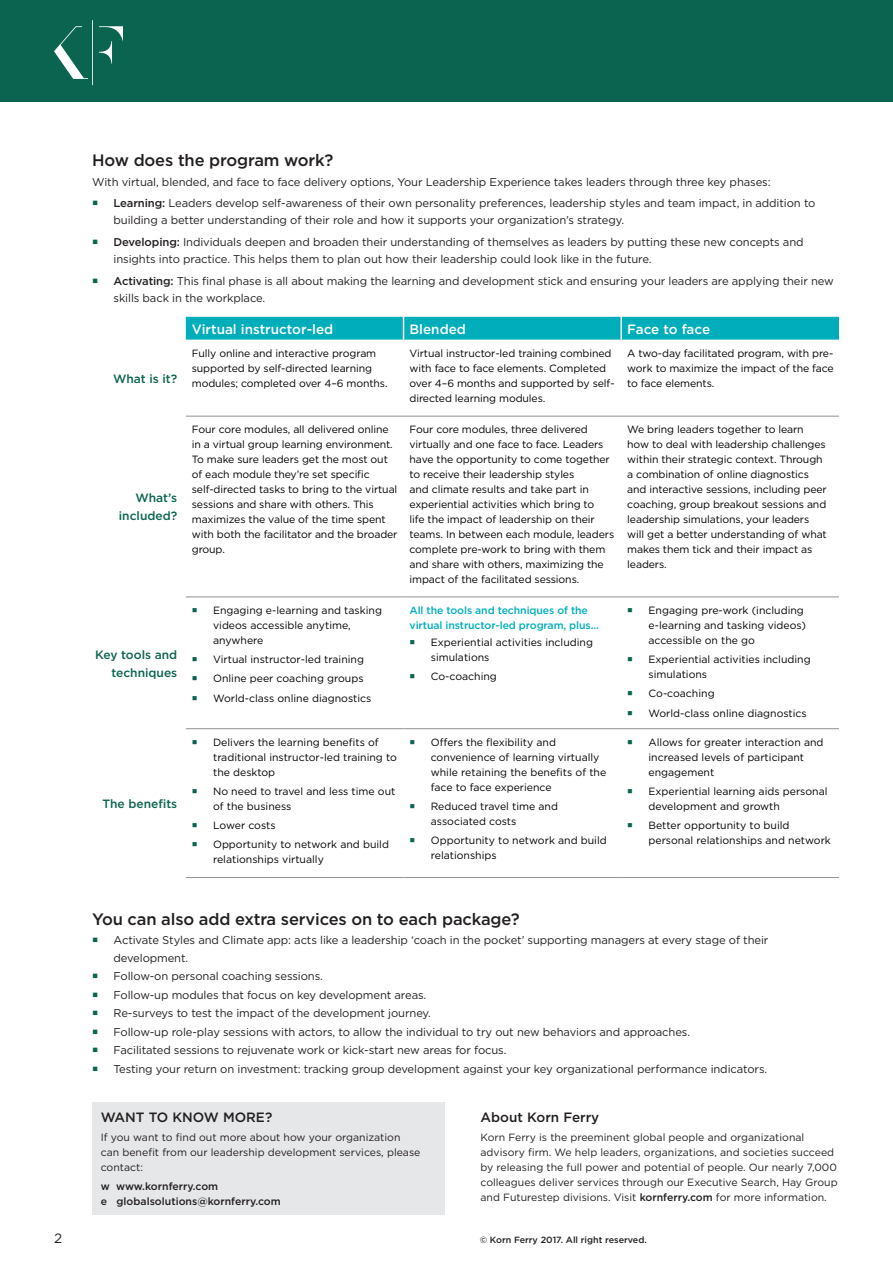
<style>
.page{position:relative;width:893px;height:1263px;background:#fff}
.page>*{position:absolute;margin:0;border:0;box-sizing:border-box;transform-origin:0 0}
.Heading_2_11pt{font:500 16.5px "Gotham";letter-spacing:-.01em;color:#231f20}
.Table_heading_9pt_wh{font:500 13.5px "Gotham";color:#fff}
.t1{font:500 13.5px "Gotham";color:#231f20}
.Page_number{font:13.5px "Gotham";color:#231f20}
.Table_title_column_8{font:500 12px/18px "Gotham";color:#0b6450;text-align:right}
.Body_1{font:11.25px/17.2px "Gotham";letter-spacing:-.01em;color:#231f20}
.Table_body_8pt{font:10.5px/15px "Gotham";letter-spacing:-.01em;color:#000}
.t2{font:10.5px/15px "Gotham";color:#231f20}
.Table_body_8pt-2{font:500 10.5px/15px "Gotham";letter-spacing:-.01em;color:#00adbb}
.t3{font:500 10.5px/15px "Gotham";color:#231f20}
.t4{font:500 9px "Gotham";color:#231f20}
.s1{font-weight:500}
</style>
<div class="page">
<div style="left:0;top:0;width:893px;height:102px;background:#0b6450"></div>
<svg style="left:54px;top:20px;width:68px;height:65px"></svg>
<div style="left:92px;top:1102px;width:353px;height:113px;background:#e6e7e9"></div>
<div style="left:186px;top:317px;width:653px;height:23px;background:#00adbb"></div>
<hr style="left:620px;top:317px;width:2px;height:23px;background:#fff">
<hr style="left:186px;top:416px;width:218px;height:1px;background:#919191">
<hr style="left:404px;top:416px;width:217px;height:1px;background:#919191">
<hr style="left:621px;top:416px;width:218px;height:1px;background:#919191">
<hr style="left:186px;top:728px;width:218px;height:1px;background:#919191">
<hr style="left:404px;top:728px;width:217px;height:1px;background:#919191">
<hr style="left:621px;top:728px;width:218px;height:1px;background:#919191">
<hr style="left:186px;top:596px;width:218px;height:1px;background:#919191">
<hr style="left:404px;top:596px;width:217px;height:1px;background:#919191">
<hr style="left:621px;top:596px;width:218px;height:1px;background:#919191">
<hr style="left:186px;top:877px;width:218px;height:1px;background:#919191">
<hr style="left:404px;top:877px;width:217px;height:1px;background:#919191">
<hr style="left:621px;top:877px;width:218px;height:1px;background:#919191">
<p class="Page_number" style="left:54px;top:1229px;width:10px">2</p>
<p class="Heading_2_11pt" style="left:92px;top:150px;width:243px">How does the program work?</p>
<p class="Body_1" style="left:92px;top:173px;width:680px">With virtual, blended, and face to face delivery options, Your Leadership Experience takes leaders through three key phases:</p>
<p class="Body_1" style="left:114px;top:194px;width:703px"><span class="s1">Learning:</span> Leaders develop self-awareness of their own personality preferences, leadership styles and team impact, in addition to building a better understanding of their role and how it supports your organization’s strategy.</p>
<p class="Body_1" style="left:114px;top:233px;width:692px"><span class="s1">Developing:</span> Individuals deepen and broaden their understanding of themselves as leaders by putting these new concepts and insights into practice. This helps them to plan out how their leadership could look like in the future.</p>
<p class="Body_1" style="left:114px;top:272px;width:722px"><span class="s1">Activating:</span> This final phase is all about making the learning and development stick and ensuring your leaders are applying their new skills back in the workplace.</p>
<p class="Table_title_column_8" style="left:113px;top:369px;width:66px">What is it?</p>
<p class="Table_title_column_8" style="left:119px;top:489px;width:60px">What’s included?</p>
<p class="Table_title_column_8" style="left:95px;top:645px;width:84px">Key tools and techniques</p>
<p class="Table_title_column_8" style="left:103px;top:794px;width:76px">The benefits</p>
<p class="Table_heading_9pt_wh" style="left:192px;top:320px;width:143px">Virtual instructor-led</p>
<p class="Table_heading_9pt_wh" style="left:410px;top:320px;width:58px">Blended</p>
<p class="Table_heading_9pt_wh" style="left:627px;top:320px;width:84px">Face to face</p>
<p class="Table_body_8pt" style="left:192px;top:345px;width:197px">Fully online and interactive program supported by self-directed learning modules; completed over 4–6 months.</p>
<p class="Table_body_8pt" style="left:410px;top:345px;width:207px">Virtual instructor-led training combined with face to face elements. Completed over 4–6 months and supported by self&shy;directed learning modules.</p>
<p class="Table_body_8pt" style="left:627px;top:345px;width:208px;text-align:justify">A two-day facilitated program, with pre&shy;work to maximize the impact of the face to face elements.</p>
<p class="Table_body_8pt" style="left:192px;top:422px;width:207px">Four core modules, all delivered online in a virtual group learning environment.<br>To make sure leaders get the most out of each module they’re set specific self-directed tasks to bring to the virtual sessions and share with others. This maximizes the value of the time spent with both the facilitator and the broader group.</p>
<p class="Table_body_8pt" style="left:410px;top:422px;width:206px">Four core modules, three delivered virtually and one face to face. Leaders have the opportunity to come together to receive their leadership styles<br>and climate results and take part in experiential activities which bring to<br>life the impact of leadership on their teams. In between each module, leaders complete pre-work to bring with them and share with others, maximizing the impact of the facilitated sessions.</p>
<p class="Table_body_8pt" style="left:627px;top:422px;width:201px">We bring leaders together to learn how to deal with leadership challenges within their strategic context. Through a combination of online diagnostics and interactive sessions, including peer coaching, group breakout sessions and leadership simulations, your leaders will get a better understanding of what makes them tick and their impact as leaders.</p>
<p class="Table_body_8pt" style="left:213px;top:602px;width:170px">Engaging e-learning and tasking videos accessible anytime, anywhere</p>
<p class="Table_body_8pt" style="left:213px;top:652px;width:152px">Virtual instructor-led training</p>
<p class="Table_body_8pt" style="left:213px;top:671px;width:152px">Online peer coaching groups</p>
<p class="Table_body_8pt" style="left:213px;top:690px;width:160px">World-class online diagnostics</p>
<p class="Table_body_8pt-2" style="left:410px;top:602px;width:191px">All the tools and techniques of the virtual instructor-led program, plus...</p>
<p class="Table_body_8pt" style="left:431px;top:634px;width:164px">Experiential activities including simulations</p>
<p class="Table_body_8pt" style="left:431px;top:669px;width:68px">Co-coaching</p>
<p class="Table_body_8pt" style="left:213px;top:734px;width:185px">Delivers the learning benefits of traditional instructor-led training to the desktop</p>
<p class="Table_body_8pt" style="left:213px;top:783px;width:184px">No need to travel and less time out of the business</p>
<p class="Table_body_8pt" style="left:213px;top:818px;width:64px">Lower costs</p>
<p class="Table_body_8pt" style="left:213px;top:837px;width:177px">Opportunity to network and build relationships virtually</p>
<p class="Table_body_8pt" style="left:431px;top:734px;width:177px">Offers the flexibility and convenience of learning virtually while retaining the benefits of the face to face experience</p>
<p class="Table_body_8pt" style="left:431px;top:798px;width:129px">Reduced travel time and associated costs</p>
<p class="Table_body_8pt" style="left:431px;top:833px;width:177px">Opportunity to network and build relationships</p>
<p class="Table_body_8pt" style="left:648px;top:602px;width:159px">Engaging pre-work (including e-learning and tasking videos) accessible on the go</p>
<p class="Table_body_8pt" style="left:648px;top:652px;width:164px">Experiential activities including simulations</p>
<p class="Table_body_8pt" style="left:648px;top:686px;width:68px">Co-coaching</p>
<p class="Table_body_8pt" style="left:648px;top:705px;width:160px">World-class online diagnostics</p>
<p class="Table_body_8pt" style="left:648px;top:734px;width:176px">Allows for greater interaction and increased levels of participant engagement</p>
<p class="Table_body_8pt" style="left:648px;top:783px;width:181px">Experiential learning aids personal development and growth</p>
<p class="Table_body_8pt" style="left:648px;top:818px;width:184px">Better opportunity to build personal relationships and network</p>
<p class="Heading_2_11pt" style="left:92px;top:908px;width:429px">You can also add extra services on to each package?</p>
<p class="Body_1" style="left:114px;top:932px;width:656px">Activate Styles and Climate app: acts like a leadership ‘coach in the pocket’ supporting managers at every stage of their development.</p>
<p class="Body_1" style="left:114px;top:967px;width:211px">Follow-on personal coaching sessions.</p>
<p class="Body_1" style="left:114px;top:986px;width:314px">Follow-up modules that focus on key development areas.</p>
<p class="Body_1" style="left:114px;top:1004px;width:319px">Re-surveys to test the impact of the development journey.</p>
<p class="Body_1" style="left:114px;top:1023px;width:578px">Follow-up role-play sessions with actors, to allow the individual to try out new behaviors and approaches.</p>
<p class="Body_1" style="left:114px;top:1041px;width:394px">Facilitated sessions to rejuvenate work or kick-start new areas for focus.</p>
<p class="Body_1" style="left:114px;top:1060px;width:655px">Testing your return on investment: tracking group development against your key organizational performance indicators.</p>
<p class="t1" style="left:101px;top:1108px;width:173px">WANT TO KNOW MORE?</p>
<p class="t2" style="left:101px;top:1129px;width:321px">If you want to find out more about how your organization can benefit from our leadership development services, please contact:</p>
<p class="t3" style="left:101px;top:1179px;width:182px">w www.kornferry.com<br>e globalsolutions@kornferry.com</p>
<p class="t1" style="left:480px;top:1108px;width:120px">About Korn Ferry</p>
<p class="t2" style="left:480px;top:1129px;width:359px">Korn Ferry is the preeminent global people and organizational advisory firm. We help leaders, organizations, and societies succeed by releasing the full power and potential of people. Our nearly 7,000 colleagues deliver services through our Executive Search, Hay Group and Futurestep divisions. Visit <span class="s1">kornferry.com</span> for more information.</p>
<p class="t4" style="left:480px;top:1234px;width:169px">© Korn Ferry 2017. All right reserved.</p>
</div>
